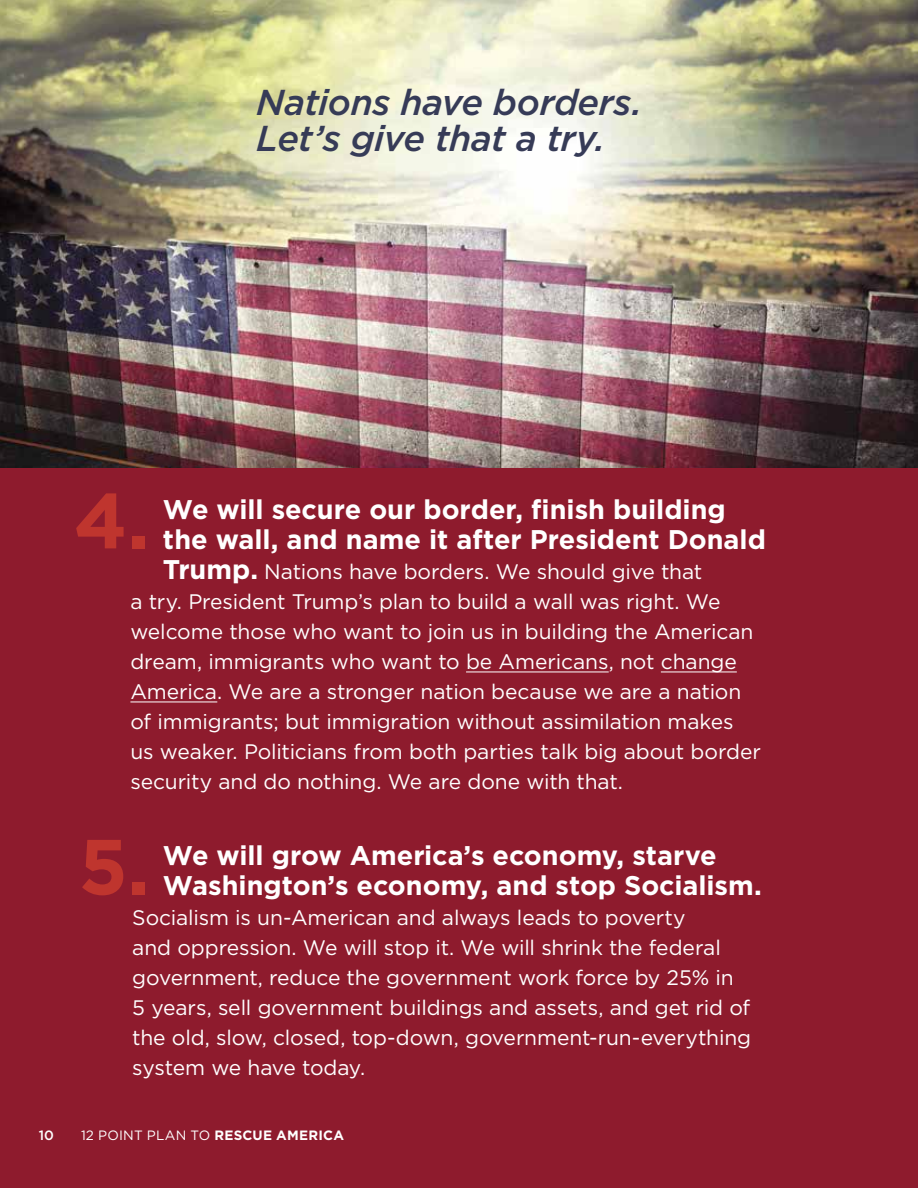
<style>
.page{position:relative;width:918px;height:1188px;background:#8e1b2d}
.page>*{position:absolute;margin:0;border:0;box-sizing:border-box;transform-origin:0 0}
.t1{font:700 78px "Gotham";color:#bf352e}
.t2{font:italic 500 36px/36px "Gotham";letter-spacing:-.015em;color:#363b57}
.t3{font:700 27px/30px "Gotham";color:#fff}
.t4{font:21px/30px "Gotham";letter-spacing:-.005em;color:#fff}
.t5{font:13.5px "Gotham";letter-spacing:.015em;color:#fff}
.t6{font:500 13.5px "Gotham";color:#fff}
.s1{font-weight:700;font-size:27px}
.s2{font-weight:700}
</style>
<div class="page">
<img style="left:0;top:0;width:918px;height:468px">
<hr style="left:466px;top:672px;width:143px;height:1px;background:#fff">
<hr style="left:661px;top:672px;width:76px;height:1px;background:#fff">
<hr style="left:130px;top:702px;width:87px;height:1px;background:#fff">
<h2 class="t2" style="left:256px;top:84px;width:387px">Nations have borders.<br>Let’s give that a try.</h2>
<h1 class="t1" style="left:74px;top:476px;width:77px">4.</h1>
<p class="t3" style="left:163px;top:494px;width:605px">We will secure our border, finish building the wall, and name it after President Donald</p>
<p class="t4" style="left:130px;top:556px;width:632px;text-indent:33px"><span class="s1">Trump.</span> Nations have borders. We should give that<br>a try. President Trump’s plan to build a wall was right. We welcome those who want to join us in building the American dream, immigrants who want to be Americans, not change America. We are a stronger nation because we are a nation of immigrants; but immigration without assimilation makes us weaker. Politicians from both parties talk big about border security and do nothing. We are done with that.</p>
<h1 class="t1" style="left:79px;top:822px;width:72px">5.</h1>
<p class="t3" style="left:163px;top:840px;width:601px">We will grow America’s economy, starve<br>Washington’s economy, and stop Socialism.</p>
<p class="t4" style="left:132px;top:902px;width:620px">Socialism is un-American and always leads to poverty<br>and oppression. We will stop it. We will shrink the federal government, reduce the government work force by 25% in 5 years, sell government buildings and assets, and get rid of the old, slow, closed, top-down, government-run-everything system we have today.</p>
<p class="t6" style="left:39px;top:1127px;width:17px">10</p>
<p class="t5" style="left:81px;top:1127px;width:265px">12 POINT PLAN TO <span class="s2">RESCUE AMERICA</span></p>
</div>
